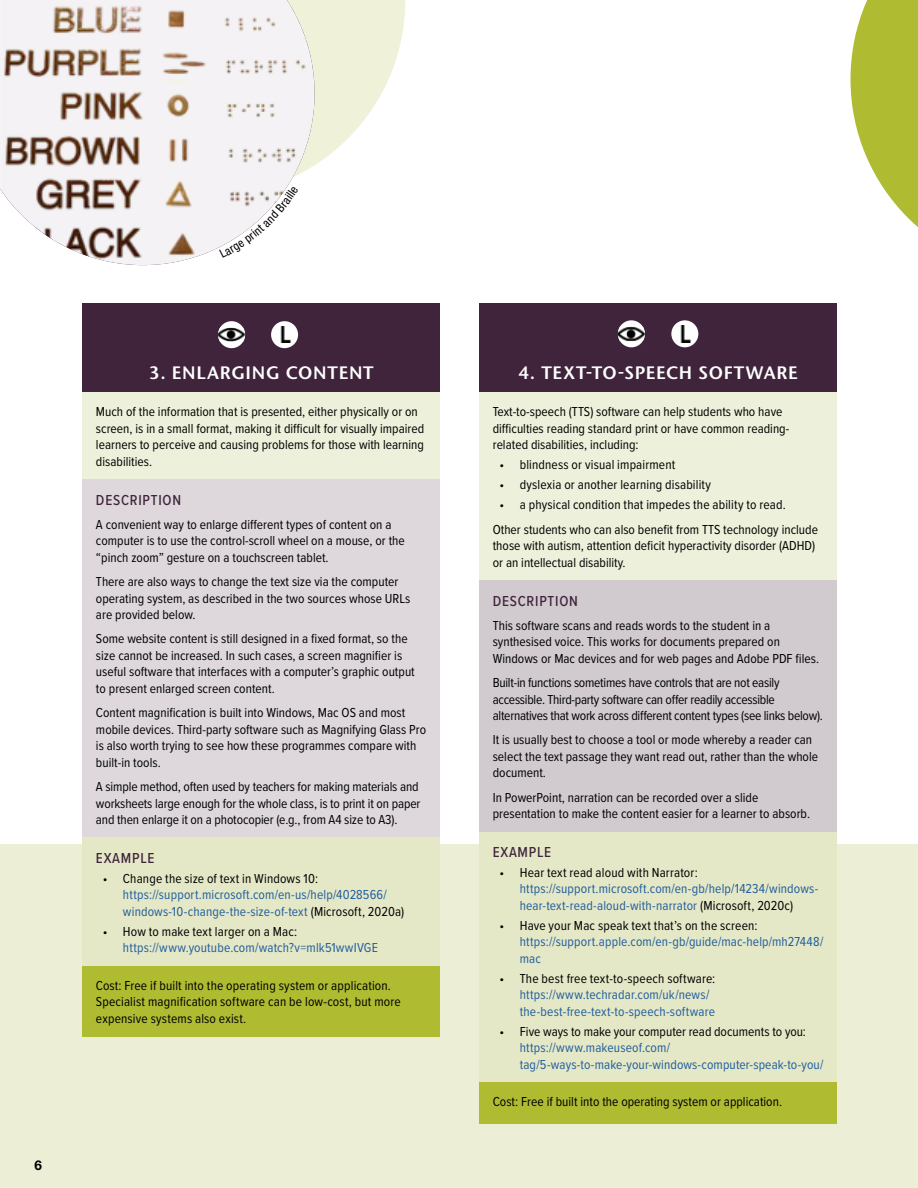
<style>
.page{position:relative;width:918px;height:1188px;background:#fff}
.page>*{position:absolute;margin:0;border:0;box-sizing:border-box;transform-origin:0 0}
.t1{font:600 18px "Stone Sans ITC Std";letter-spacing:.04em;color:#fff}
.t2{font:500 15px "Proxima Nova Cond";letter-spacing:.05em;color:#3f243b}
.t3{font:13.5px/16.5px "Proxima Nova Cond";color:#000}
.t4{font:13.5px/16.5px "Proxima Nova Cond";letter-spacing:.01em;color:#215e9e}
.t5{font:13.5px/16.5px "Proxima Nova Cond";letter-spacing:-.02em;color:#000}
.t6{font:700 13.5px "Helvetica Neue LT Std";color:#000}
.s1{color:#000}
</style>
<div class="page">
<div style="left:0;top:845px;width:918px;height:343px;background:#eceed6"></div>
<svg style="left:315px;top:0;width:90px;height:165px;fill:#eff1d9"></svg>
<svg style="left:850px;top:0;width:68px;height:227px"></svg>
<div style="left:82px;top:303px;width:358px;height:89px;background:#3f243b"></div>
<div style="left:82px;top:392px;width:358px;height:87px;background:#edf0da"></div>
<div style="left:82px;top:479px;width:358px;height:359px;background:#ded8dc"></div>
<div style="left:82px;top:838px;width:358px;height:128px;background:#e5e8c6"></div>
<div style="left:82px;top:966px;width:358px;height:70px;background:#afbc32"></div>
<div style="left:271px;top:321px;width:27px;height:27px;background:#fff;border-radius:50%"></div>
<img style="left:280px;top:326px;width:11px;height:17px">
<div style="left:218px;top:321px;width:27px;height:27px;background:#fff;border-radius:50%"></div>
<img style="left:218px;top:327px;width:27px;height:15px">
<div style="left:479px;top:303px;width:358px;height:89px;background:#3f243b"></div>
<div style="left:479px;top:392px;width:358px;height:188px;background:#edf0da"></div>
<div style="left:479px;top:580px;width:358px;height:252px;background:#d1cacf"></div>
<div style="left:479px;top:832px;width:358px;height:250px;background:#e5e8c6"></div>
<div style="left:479px;top:1082px;width:358px;height:42px;background:#afbc32"></div>
<div style="left:671px;top:320px;width:27px;height:27px;background:#fff;border-radius:50%"></div>
<img style="left:680px;top:326px;width:11px;height:16px">
<div style="left:618px;top:320px;width:27px;height:27px;background:#fff;border-radius:50%"></div>
<img style="left:618px;top:327px;width:27px;height:14px">
<img style="left:0;top:0;width:315px;height:265px">
<svg style="left:219px;top:186px;width:80px;height:72px"></svg>
<p class="t6" style="left:34px;top:1157px;width:9px">6</p>
<h1 class="t1" style="left:149px;top:361px;width:226px">3. ENLARGING CONTENT</h1>
<p class="t3" style="left:96px;top:403px;width:330px">Much of the information that is presented, either physically or on screen, is in a small format, making it difficult for visually impaired learners to perceive and causing problems for those with learning disabilities.</p>
<p class="t2" style="left:96px;top:489px;width:87px">DESCRIPTION</p>
<p class="t3" style="left:96px;top:516px;width:310px">A convenient way to enlarge different types of content on a computer is to use the control-scroll wheel on a mouse, or the “pinch zoom” gesture on a touchscreen tablet.</p>
<p class="t3" style="left:96px;top:573px;width:316px">There are also ways to change the text size via the computer operating system, as described in the two sources whose URLs are provided below.</p>
<p class="t3" style="left:96px;top:630px;width:320px">Some website content is still designed in a fixed format, so the size cannot be increased. In such cases, a screen magnifier is useful software that interfaces with a computer’s graphic output to present enlarged screen content.</p>
<p class="t3" style="left:96px;top:704px;width:332px">Content magnification is built into Windows, Mac OS and most mobile devices. Third-party software such as Magnifying Glass Pro is also worth trying to see how these programmes compare with built-in tools.</p>
<p class="t3" style="left:96px;top:778px;width:326px">A simple method, often used by teachers for making materials and worksheets large enough for the whole class, is to print it on paper and then enlarge it on a photocopier (e.g., from A4 size to A3).</p>
<p class="t2" style="left:96px;top:847px;width:60px">EXAMPLE</p>
<p class="t3" style="left:103px;top:869px;width:217px">• Change the size of text in Windows 10:</p>
<p class="t4" style="left:123px;top:886px;width:283px">https://support.microsoft.com/en-us/help/4028566/ windows-10-change-the-size-of-text <span class="s1">(Microsoft, 2020a)</span></p>
<p class="t3" style="left:103px;top:922px;width:196px">• How to make text larger on a Mac:</p>
<p class="t4" style="left:123px;top:939px;width:256px">https://www.youtube.com/watch?v=mlk51wwIVGE</p>
<p class="t3" style="left:96px;top:977px;width:306px">Cost: Free if built into the operating system or application.<br>Specialist magnification software can be low-cost, but more expensive systems also exist.</p>
<h1 class="t1" style="left:518px;top:361px;width:281px">4. TEXT-TO-SPEECH SOFTWARE</h1>
<p class="t3" style="left:493px;top:403px;width:298px">Text-to-speech (TTS) software can help students who have difficulties reading standard print or have common reading&shy;related disabilities, including:</p>
<p class="t3" style="left:499px;top:456px;width:177px">• blindness or visual impairment</p>
<p class="t3" style="left:499px;top:476px;width:213px">• dyslexia or another learning disability</p>
<p class="t3" style="left:493px;top:492px;width:327px;line-height:24.3px;text-indent:7px">• a physical condition that impedes the ability to read.<br>Other students who can also benefit from TTS technology include</p>
<p class="t3" style="left:493px;top:537px;width:324px">those with autism, attention deficit hyperactivity disorder (ADHD) or an intellectual disability.</p>
<p class="t2" style="left:493px;top:590px;width:87px">DESCRIPTION</p>
<p class="t3" style="left:493px;top:616px;width:328px">This software scans and reads words to the student in a synthesised voice. This works for documents prepared on<br>Windows or Mac devices and for web pages and Adobe PDF files.</p>
<p class="t5" style="left:493px;top:674px;width:332px">Built-in functions sometimes have controls that are not easily accessible. Third-party software can offer readily accessible alternatives that work across different content types (see links below).</p>
<p class="t3" style="left:493px;top:731px;width:327px">It is usually best to choose a tool or mode whereby a reader can select the text passage they want read out, rather than the whole document.</p>
<p class="t3" style="left:493px;top:788px;width:319px">In PowerPoint, narration can be recorded over a slide presentation to make the content easier for a learner to absorb.</p>
<p class="t2" style="left:493px;top:841px;width:60px">EXAMPLE</p>
<p class="t3" style="left:499px;top:863px;width:200px">• Hear text read aloud with Narrator:</p>
<p class="t4" style="left:520px;top:880px;width:300px">https://support.microsoft.com/en-gb/help/14234/windows&shy;hear-text-read-aloud-with-narrator <span class="s1">(Microsoft, 2020c)</span></p>
<p class="t3" style="left:499px;top:916px;width:259px">• Have your Mac speak text that’s on the screen:</p>
<p class="t4" style="left:520px;top:933px;width:305px">https://support.apple.com/en-gb/guide/mac-help/mh27448/ mac</p>
<p class="t3" style="left:499px;top:969px;width:217px">• The best free text-to-speech software:</p>
<p class="t4" style="left:520px;top:986px;width:197px">https://www.techradar.com/uk/news/ the-best-free-text-to-speech-software</p>
<p class="t3" style="left:499px;top:1022px;width:308px">• Five ways to make your computer read documents to you:</p>
<p class="t4" style="left:520px;top:1039px;width:305px">https://www.makeuseof.com/ tag/5-ways-to-make-your-windows-computer-speak-to-you/</p>
<p class="t3" style="left:493px;top:1093px;width:291px">Cost: Free if built into the operating system or application.</p>
</div>
